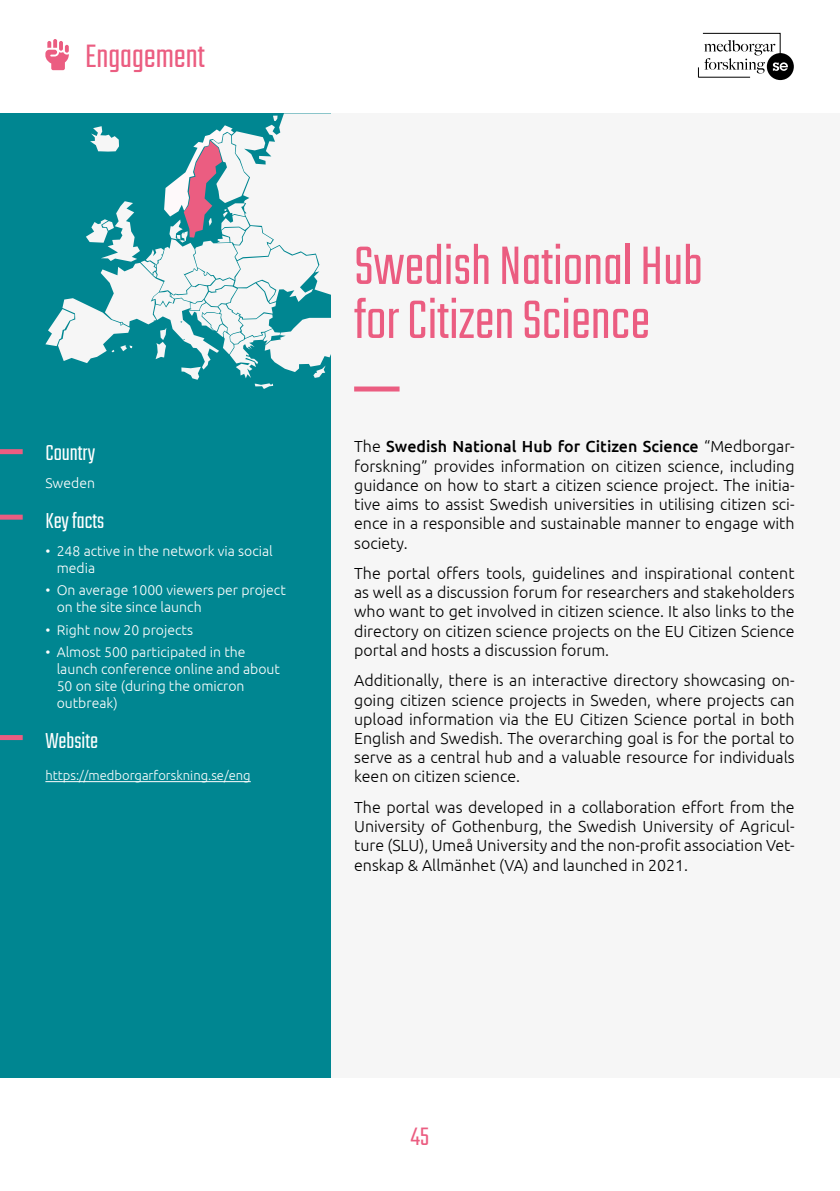
<style>
.page{position:relative;width:840px;height:1191px;background:#fff}
.page>*{position:absolute;margin:0;border:0;box-sizing:border-box;transform-origin:0 0}
.t1{font:300 60px/54px "Teko";color:#eb5d81}
.Top_page{font:300 36px "Teko";color:#eb5d81}
.t2{font:300 28px "Teko";color:#eb5d81}
.t3{font:300 24px "Teko";color:#fff}
.t4{font:300 16px/19.2px "Ubuntu";color:#000;text-align:justify}
.t5{font:300 14px/16.8px "Ubuntu";color:#fff}
.t6{font:300 13px "Ubuntu";color:#fff}
.s1{font-weight:500}
</style>
<div class="page">
<div style="left:0;top:113px;width:331px;height:964px;background:#008691"></div>
<div style="left:331px;top:113px;width:508px;height:964px;background:#f6f6f6"></div>
<div style="left:0;top:449px;width:23px;height:5px;background:#eb5d81"></div>
<hr style="left:45px;top:781px;width:206px;height:1px;background:#fff">
<div style="left:354px;top:386px;width:45px;height:5px;background:#eb5d81"></div>
<div style="left:0;top:514px;width:23px;height:5px;background:#eb5d81"></div>
<div style="left:0;top:735px;width:23px;height:5px;background:#eb5d81"></div>
<svg style="left:45px;top:39px;width:24px;height:31px"></svg>
<svg style="left:45px;top:113px;width:286px;height:276px"></svg>
<div style="left:766px;top:53px;width:27px;height:27px;background:#000;border-radius:50%"></div>
<hr style="left:698px;top:77px;width:51px;height:1px;background:#000">
<svg style="left:697px;top:33px;width:90px;height:44px"></svg>
<p class="Top_page" style="left:85px;top:37px;width:121px">Engagement</p>
<p class="t3" style="left:45px;top:439px;width:51px">Country</p>
<p class="t5" style="left:45px;top:474px;width:51px">Sweden</p>
<p class="t3" style="left:45px;top:508px;width:60px">Key facts</p>
<p class="t5" style="left:57px;top:542px;width:217px;text-indent:-11px">• 248 active in the network via social media</p>
<p class="t5" style="left:57px;top:581px;width:230px;text-indent:-11px">• On average 1000 viewers per project on the site since launch</p>
<p class="t5" style="left:45px;top:621px;width:149px">• Right now 20 projects</p>
<p class="t5" style="left:57px;top:643px;width:224px;text-indent:-11px">• Almost 500 participated in the launch conference online and about<br>50 on site (during the omicron outbreak)</p>
<p class="t3" style="left:45px;top:727px;width:54px">Website</p>
<p class="t6" style="left:45px;top:768px;width:207px">https://medborgarforskning.se/eng</p>
<p class="t1" style="left:354px;top:243px;width:350px">Swedish National Hub for Citizen Science</p>
<p class="t4" style="left:354px;top:437px;width:441px">The <span class="s1">Swedish National Hub for Citizen Science</span> “Medborgar&shy;forskning” provides information on citizen science, including guidance on how to start a citizen science project. The initia&shy;tive aims to assist Swedish universities in utilising citizen sci&shy;ence in a responsible and sustainable manner to engage with society.</p>
<p class="t4" style="left:354px;top:563px;width:441px">The portal offers tools, guidelines and inspirational content as well as a discussion forum for researchers and stakeholders who want to get involved in citizen science. It also links to the directory on citizen science projects on the EU Citizen Science portal and hosts a discussion forum.</p>
<p class="t4" style="left:354px;top:670px;width:441px">Additionally, there is an interactive directory showcasing on&shy;going citizen science projects in Sweden, where projects can upload information via the EU Citizen Science portal in both English and Swedish. The overarching goal is for the portal to serve as a central hub and a valuable resource for individuals keen on citizen science.</p>
<p class="t4" style="left:354px;top:797px;width:441px">The portal was developed in a collaboration effort from the University of Gothenburg, the Swedish University of Agricul&shy;ture (SLU), Umeå University and the non-profit association Vet&shy;enskap &amp; Allmänhet (VA) and launched in 2021.</p>
<h3 class="t2" style="left:410px;top:1122px;width:20px">45</h3>
</div>
